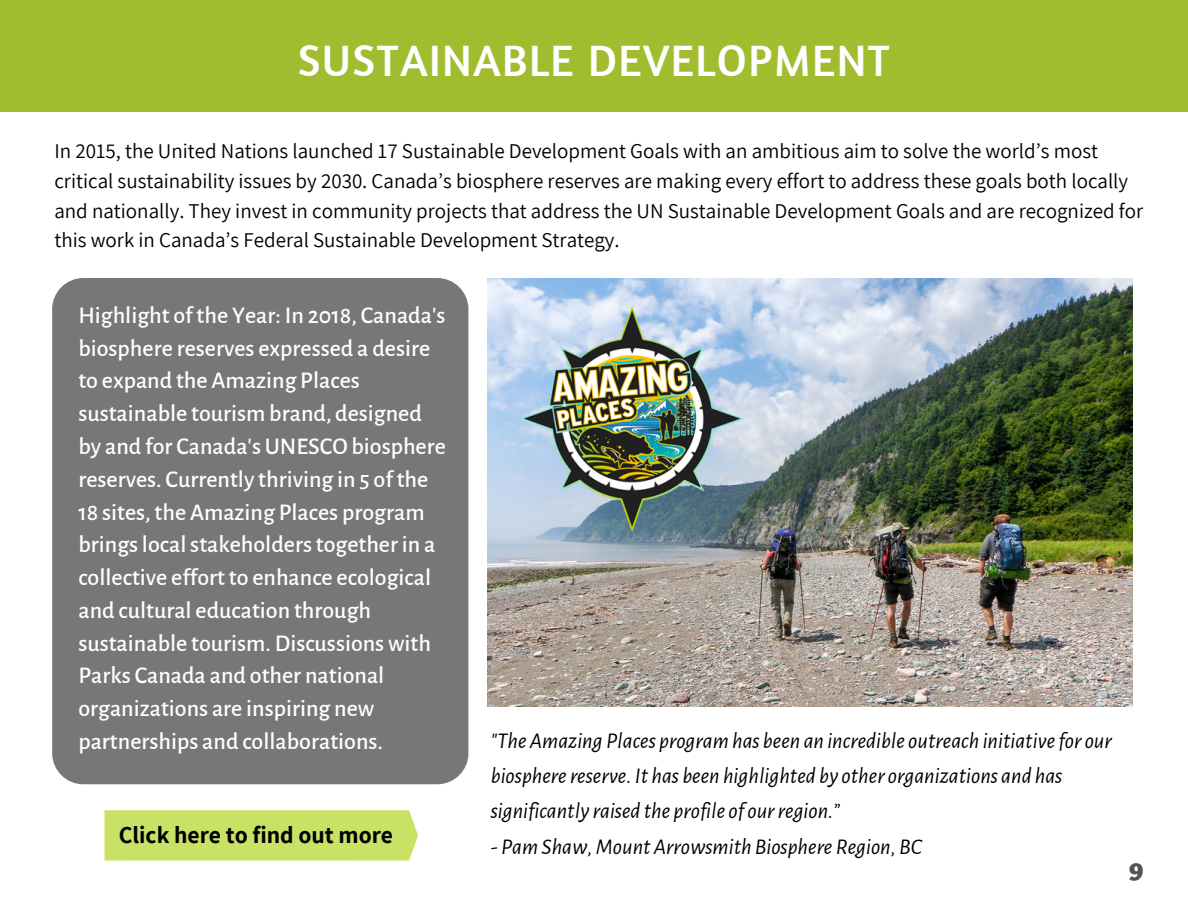
<style>
.page{position:relative;width:1188px;height:918px;background:#fff}
.page>*{position:absolute;margin:0;border:0;box-sizing:border-box;transform-origin:0 0}
.t1{font:45px "Amaranth";letter-spacing:.035em;color:#fff}
.t2{font:500 24px/32.7px "Alegreya Sans";color:#fff}
.t3{font:700 24px "Atma";color:#545454}
.t4{font:700 23.7px "Assistant";color:#000}
.t5{font:italic 22.5px/35.1px "Alegreya Sans";color:#000}
.t6{font:21px/29.7px "Assistant";color:#000}
</style>
<div class="page">
<div style="left:0;top:0;width:1188px;height:112px;background:#a1bd2f"></div>
<div style="left:105px;top:810px;width:313px;height:51px;background:#c9e265"></div>
<div style="left:52px;top:278px;width:416px;height:506px;background:#777;border-radius:31px"></div>
<img style="left:488px;top:278px;width:644px;height:429px">
<img style="left:520px;top:306px;width:225px;height:225px">
<h1 class="t1" style="left:298px;top:32px;width:594px">SUSTAINABLE DEVELOPMENT</h1>
<p class="t6" style="left:54px;top:136px;width:1090px">In 2015, the United Nations launched 17 Sustainable Development Goals with an ambitious aim to solve the world’s most critical sustainability issues by 2030. Canada’s biosphere reserves are making every effort to address these goals both locally and nationally. They invest in community projects that address the UN Sustainable Development Goals and are recognized for this work in Canada’s Federal Sustainable Development Strategy.</p>
<p class="t2" style="left:78px;top:299px;width:369px">Highlight ofthe Year: In 2018, Canada's biosphere reserves expressed a desire to expand the Amazing Places sustainable tourism brand, designed by and for Canada's UNESCO biosphere reserves. Currently thriving in 5 of the 18 sites, the Amazing Places program brings local stakeholders together in a collective effort to enhance ecological and cultural education through sustainable tourism. Discussions with Parks Canada and other national organizations are inspiring new partnerships and collaborations.</p>
<p class="t4" style="left:119px;top:819px;width:276px">Click here to find out more</p>
<p class="t5" style="left:491px;top:724px;width:623px">"The Amazing Places program has been an incredible outreach initiativefor our biospherereserve. It has been highlighted by other organizations and has significantly raised the profile of ourregion.”</p>
<p class="t5" style="left:491px;top:829px;width:433px">- Pam Shaw,Mount Arrowsmith Biosphere Region, BC</p>
<p class="t3" style="left:1129px;top:858px;width:16px">9</p>
</div>
